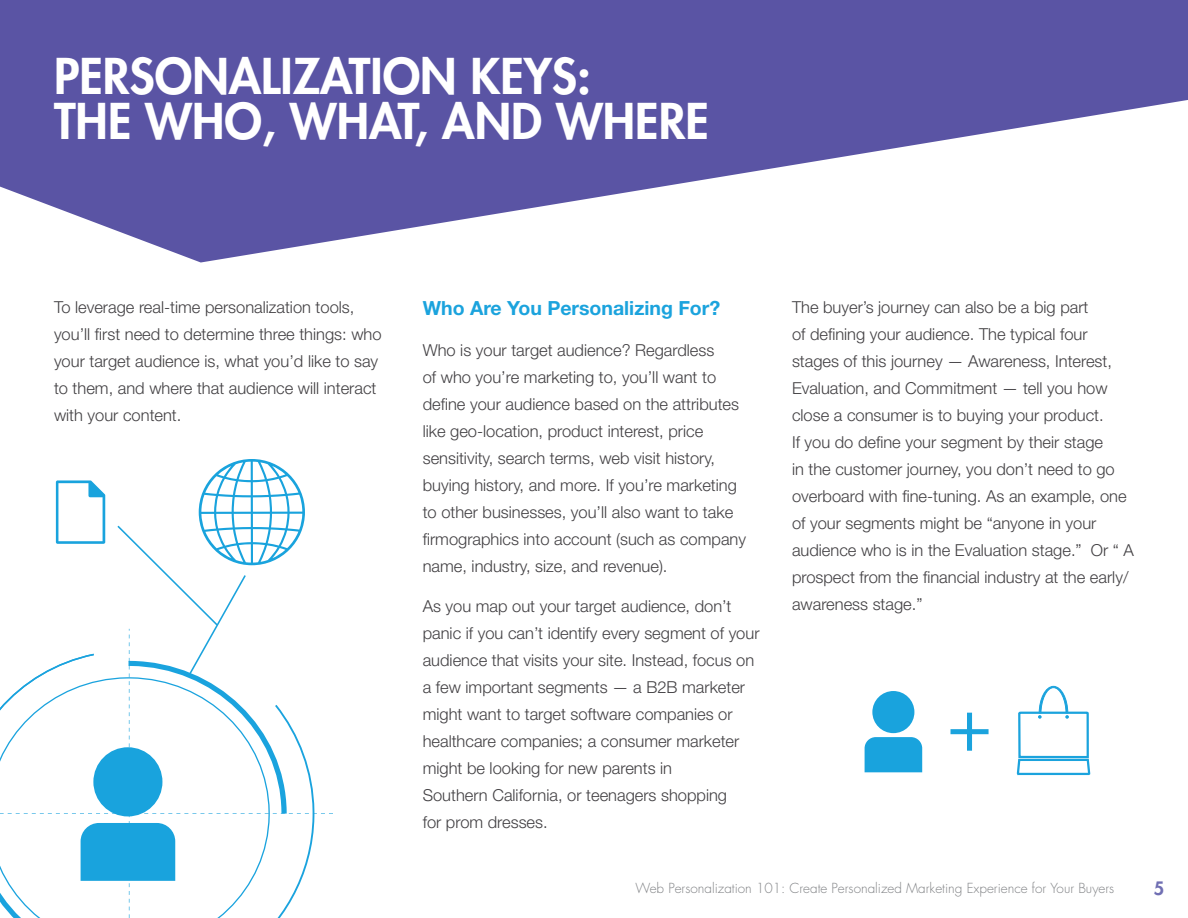
<style>
.page{position:relative;width:1188px;height:918px;background:#fff}
.page>*{position:absolute;margin:0;border:0;box-sizing:border-box;transform-origin:0 0}
.t1{font:800 48px/45px "Futura Std";color:#fff}
.t2{font:700 19.5px "Helvetica Neue LT Std";color:#1ba3dd}
.t3{font:800 18px "Futura Std";color:#706fb3}
.t4{font:300 16.5px/27px "Helvetica Neue LT Std";color:#424043}
.t5{font:300 13.5px "Futura Std";color:#808285}
</style>
<div class="page">
<svg style="left:0;top:0;width:1188px;height:262px;fill:#5a54a4"></svg>
<div style="left:865px;top:737px;width:57px;height:35px;background:#19a3dd"></div>
<div style="left:872px;top:691px;width:42px;height:42px;background:#19a3dd;border-radius:50%"></div>
<svg style="left:1016px;top:686px;width:75px;height:90px"></svg>
<svg style="left:0;top:459px;width:333px;height:459px"></svg>
<svg style="left:951px;top:713px;width:38px;height:38px"></svg>
<h1 class="t1" style="left:54px;top:53px;width:656px">PERSONALIZATION KEYS:<br>THE WHO, WHAT, AND WHERE</h1>
<p class="t4" style="left:54px;top:294px;width:329px">To leverage real-time personalization tools, you’ll first need to determine three things: who your target audience is, what you’d like to say to them, and where that audience will interact with your content.</p>
<p class="t2" style="left:423px;top:296px;width:299px">Who Are You Personalizing For?</p>
<p class="t4" style="left:423px;top:336px;width:325px">Who is your target audience? Regardless<br>of who you’re marketing to, you’ll want to define your audience based on the attributes like geo-location, product interest, price sensitivity, search terms, web visit history, buying history, and more. If you’re marketing to other businesses, you’ll also want to take firmographics into account (such as company name, industry, size, and revenue).</p>
<p class="t4" style="left:423px;top:593px;width:338px">As you map out your target audience, don’t panic if you can’t identify every segment of your audience that visits your site. Instead, focus on a few important segments — a B2B marketer might want to target software companies or healthcare companies; a consumer marketer might be looking for new parents in<br>Southern California, or teenagers shopping<br>for prom dresses.</p>
<p class="t4" style="left:792px;top:294px;width:344px">The buyer’s journey can also be a big part<br>of defining your audience. The typical four stages of this journey — Awareness, Interest, Evaluation, and Commitment — tell you how close a consumer is to buying your product.<br>If you do define your segment by their stage<br>in the customer journey, you don’t need to go overboard with fine-tuning. As an example, one of your segments might be “anyone in your audience who is in the Evaluation stage.” Or “ A prospect from the financial industry at the early/ awareness stage.”</p>
<p class="t5" style="left:636px;top:879px;width:480px">Web Personalization 101: Create Personalized Marketing Experience for Your Buyers</p>
<p class="t3" style="left:1154px;top:877px;width:12px">5</p>
</div>
